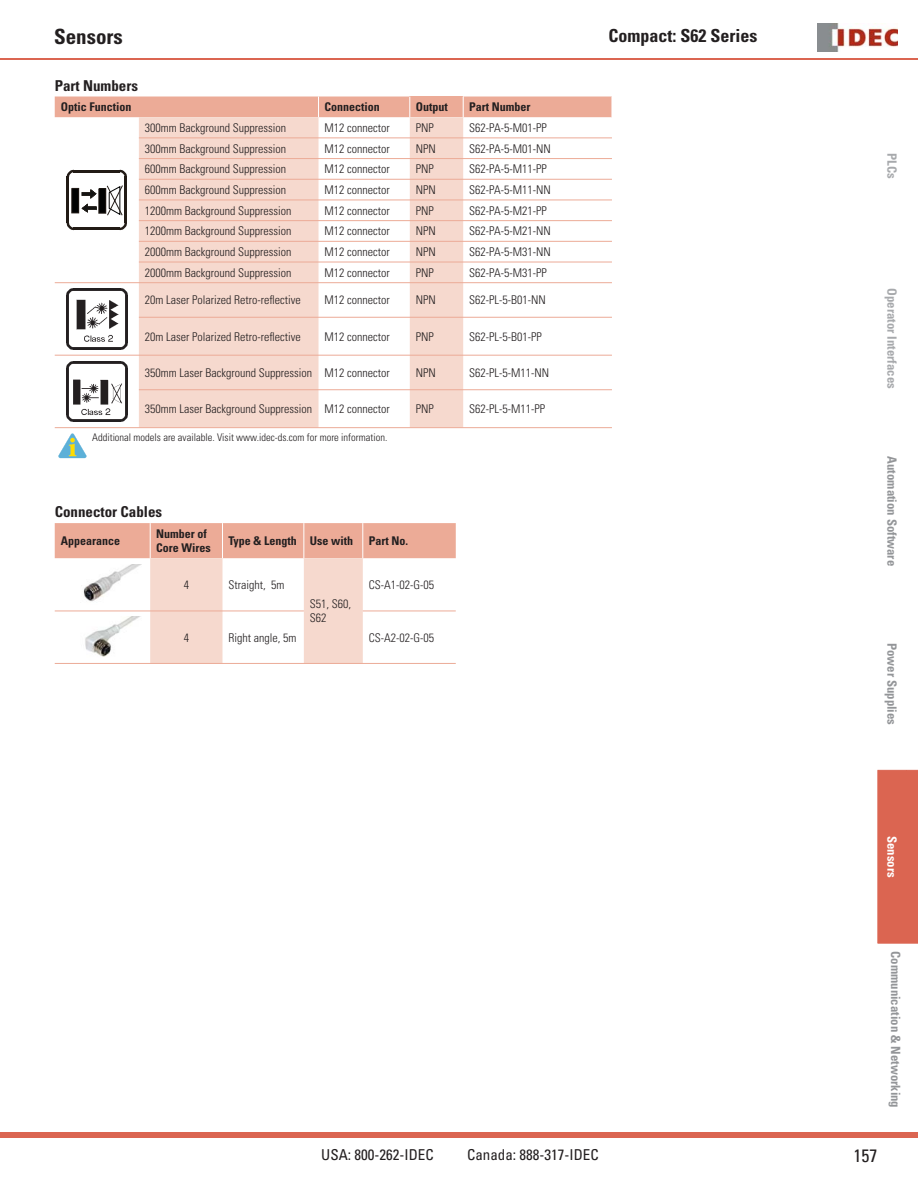
<style>
.page{position:relative;width:918px;height:1188px;background:#fff}
.page>*{position:absolute;margin:0;border:0;box-sizing:border-box;transform-origin:0 0}
.t1{font:700 condensed 21px "Univers LT Std";color:#231f20}
.t2{font:700 condensed 18px "Univers LT Std";color:#231f20}
.t3{font:condensed 18px "Univers LT Std";color:#231f20}
.t4{font:condensed 15px "Univers LT Std";color:#231f20}
.t5{font:700 condensed 15px "Univers LT Std";color:#231f20}
.t6{font:700 condensed 12.75px "Univers LT Std";color:#939598}
.t7{font:700 condensed 12.75px "Univers LT Std";color:#a7a9ac}
.t8{font:700 condensed 12.75px "Univers LT Std";color:#fff}
.t9{font:300 condensed 12px/14.4px "Univers LT Std";color:#231f20}
.t10{font:700 condensed 12px/14.4px "Univers LT Std";color:#231f20}
.t11{font:300 condensed 10.5px "Univers LT Std";color:#231f20}
</style>
<div class="page">
<hr style="left:0;top:59px;width:918px;height:1px;background:#db6551">
<div style="left:0;top:1132px;width:918px;height:6px;background:#db6551"></div>
<img style="left:818px;top:24px;width:80px;height:27px">
<div style="left:878px;top:770px;width:40px;height:174px;background:#db6551"></div>
<svg style="left:139px;top:117px;width:324px;height:310px;fill:#f6d9ce"></svg>
<div style="left:55px;top:97px;width:557px;height:20px;background:#ecab97"></div>
<hr style="left:139px;top:138px;width:473px;height:1px;background:#ecab97">
<hr style="left:139px;top:158px;width:473px;height:1px;background:#ecab97">
<hr style="left:139px;top:179px;width:473px;height:1px;background:#ecab97">
<hr style="left:139px;top:200px;width:473px;height:1px;background:#ecab97">
<hr style="left:139px;top:220px;width:473px;height:1px;background:#ecab97">
<hr style="left:139px;top:241px;width:473px;height:1px;background:#ecab97">
<hr style="left:139px;top:262px;width:473px;height:1px;background:#ecab97">
<hr style="left:55px;top:282px;width:557px;height:1px;background:#ecab97">
<hr style="left:139px;top:317px;width:473px;height:1px;background:#ecab97">
<hr style="left:55px;top:355px;width:84px;height:1px;background:#ecab97">
<hr style="left:55px;top:427px;width:84px;height:1px;background:#ecab97">
<hr style="left:139px;top:355px;width:473px;height:1px;background:#ecab97">
<hr style="left:139px;top:389px;width:473px;height:1px;background:#ecab97">
<hr style="left:139px;top:427px;width:324px;height:1px;background:#ecab97">
<hr style="left:463px;top:427px;width:149px;height:1px;background:#ecab97">
<hr style="left:74px;top:170px;width:46px;height:2px;background:#221b16">
<svg style="left:120px;top:170px;width:7px;height:7px"></svg>
<hr style="left:124px;top:177px;width:3px;height:46px;background:#221b16">
<svg style="left:120px;top:223px;width:7px;height:7px"></svg>
<hr style="left:74px;top:228px;width:46px;height:2px;background:#221b16">
<svg style="left:67px;top:223px;width:7px;height:7px"></svg>
<hr style="left:67px;top:177px;width:2px;height:46px;background:#221b16">
<svg style="left:67px;top:170px;width:7px;height:7px"></svg>
<svg style="left:106px;top:185px;width:17px;height:31px"></svg>
<svg style="left:82px;top:190px;width:15px;height:23px"></svg>
<div style="left:72px;top:188px;width:7px;height:25px;background:#010202"></div>
<div style="left:72px;top:188px;width:7px;height:25px;border:1px solid #221b16"></div>
<div style="left:99px;top:189px;width:7px;height:24px;background:#010202"></div>
<div style="left:99px;top:189px;width:7px;height:24px;border:1px solid #221b16"></div>
<img style="left:67px;top:289px;width:60px;height:60px">
<img style="left:67px;top:361px;width:60px;height:61px">
<svg style="left:58px;top:433px;width:29px;height:25px"></svg>
<svg style="left:55px;top:523px;width:401px;height:140px"></svg>
<hr style="left:222px;top:523px;width:1px;height:35px;background:#fff">
<hr style="left:303px;top:523px;width:1px;height:35px;background:#fff">
<hr style="left:362px;top:523px;width:1px;height:35px;background:#fff">
<hr style="left:55px;top:663px;width:401px;height:1px;background:#ecab97">
<hr style="left:55px;top:611px;width:249px;height:1px;background:#ecab97">
<hr style="left:363px;top:611px;width:93px;height:1px;background:#ecab97">
<hr style="left:150px;top:523px;width:1px;height:35px;background:#fff">
<img style="left:63px;top:564px;width:79px;height:41px">
<img style="left:63px;top:617px;width:79px;height:40px">
<p class="t1" style="left:54px;top:27px;width:70px">Sensors</p>
<p class="t5" style="left:55px;top:78px;width:85px">Part Numbers</p>
<p class="t10" style="left:61px;top:100px;width:72px">Optic Function</p>
<p class="t10" style="left:325px;top:100px;width:57px">Connection</p>
<p class="t10" style="left:416px;top:100px;width:34px">Output</p>
<p class="t10" style="left:469px;top:100px;width:63px">Part Number</p>
<p class="t9" style="left:145px;top:121px;width:143px">300mm Background Suppression</p>
<p class="t9" style="left:325px;top:121px;width:67px">M12 connector</p>
<p class="t9" style="left:416px;top:121px;width:19px">PNP</p>
<p class="t9" style="left:469px;top:121px;width:79px">S62-PA-5-M01-PP</p>
<p class="t9" style="left:145px;top:142px;width:143px">300mm Background Suppression</p>
<p class="t9" style="left:325px;top:142px;width:67px">M12 connector</p>
<p class="t9" style="left:416px;top:142px;width:21px">NPN</p>
<p class="t9" style="left:469px;top:142px;width:83px">S62-PA-5-M01-NN</p>
<p class="t9" style="left:145px;top:163px;width:143px">600mm Background Suppression</p>
<p class="t9" style="left:325px;top:163px;width:67px">M12 connector</p>
<p class="t9" style="left:416px;top:163px;width:19px">PNP</p>
<p class="t9" style="left:469px;top:163px;width:79px">S62-PA-5-M11-PP</p>
<p class="t9" style="left:145px;top:183px;width:143px">600mm Background Suppression</p>
<p class="t9" style="left:325px;top:183px;width:67px">M12 connector</p>
<p class="t9" style="left:416px;top:183px;width:21px">NPN</p>
<p class="t9" style="left:469px;top:183px;width:83px">S62-PA-5-M11-NN</p>
<p class="t9" style="left:145px;top:204px;width:148px">1200mm Background Suppression</p>
<p class="t9" style="left:325px;top:204px;width:67px">M12 connector</p>
<p class="t9" style="left:416px;top:204px;width:19px">PNP</p>
<p class="t9" style="left:469px;top:204px;width:79px">S62-PA-5-M21-PP</p>
<p class="t9" style="left:145px;top:225px;width:148px">1200mm Background Suppression</p>
<p class="t9" style="left:325px;top:225px;width:67px">M12 connector</p>
<p class="t9" style="left:416px;top:225px;width:21px">NPN</p>
<p class="t9" style="left:469px;top:225px;width:83px">S62-PA-5-M21-NN</p>
<p class="t9" style="left:145px;top:245px;width:148px">2000mm Background Suppression</p>
<p class="t9" style="left:325px;top:245px;width:67px">M12 connector</p>
<p class="t9" style="left:416px;top:245px;width:21px">NPN</p>
<p class="t9" style="left:469px;top:245px;width:83px">S62-PA-5-M31-NN</p>
<p class="t9" style="left:145px;top:266px;width:148px">2000mm Background Suppression</p>
<p class="t9" style="left:325px;top:266px;width:67px">M12 connector</p>
<p class="t9" style="left:416px;top:266px;width:19px">PNP</p>
<p class="t9" style="left:469px;top:266px;width:79px">S62-PA-5-M31-PP</p>
<p class="t9" style="left:145px;top:294px;width:157px">20m Laser Polarized Retro-reflective</p>
<p class="t9" style="left:325px;top:294px;width:67px">M12 connector</p>
<p class="t9" style="left:416px;top:294px;width:21px">NPN</p>
<p class="t9" style="left:469px;top:294px;width:78px">S62-PL-5-B01-NN</p>
<p class="t9" style="left:145px;top:330px;width:157px">20m Laser Polarized Retro-reflective</p>
<p class="t9" style="left:325px;top:330px;width:67px">M12 connector</p>
<p class="t9" style="left:416px;top:330px;width:19px">PNP</p>
<p class="t9" style="left:469px;top:330px;width:74px">S62-PL-5-B01-PP</p>
<p class="t9" style="left:145px;top:366px;width:246px">350mm Laser Background Suppression M12 connector</p>
<p class="t9" style="left:416px;top:366px;width:21px">NPN</p>
<p class="t9" style="left:469px;top:366px;width:81px">S62-PL-5-M11-NN</p>
<p class="t9" style="left:145px;top:402px;width:246px">350mm Laser Background Suppression M12 connector</p>
<p class="t9" style="left:416px;top:402px;width:19px">PNP</p>
<p class="t9" style="left:469px;top:402px;width:77px">S62-PL-5-M11-PP</p>
<p class="t11" style="left:92px;top:432px;width:297px">Additional models are available. Visit www.idec-ds.com for more information.</p>
<p class="t5" style="left:55px;top:505px;width:109px">Connector Cables</p>
<p class="t10" style="left:61px;top:534px;width:61px">Appearance</p>
<p class="t10" style="left:156px;top:527px;width:56px">Number of<br>Core Wires</p>
<p class="t10" style="left:228px;top:534px;width:126px">Type &amp; Length Use with</p>
<p class="t10" style="left:369px;top:534px;width:41px">Part No.</p>
<p class="t9" style="left:184px;top:578px;width:7px">4</p>
<p class="t9" style="left:228px;top:578px;width:57px">Straight, 5m</p>
<p class="t9" style="left:310px;top:597px;width:43px">S51, S60,<br>S62</p>
<p class="t9" style="left:369px;top:578px;width:67px">CS-A1-02-G-05</p>
<p class="t9" style="left:184px;top:631px;width:7px">4</p>
<p class="t9" style="left:228px;top:631px;width:69px">Right angle, 5m</p>
<p class="t9" style="left:369px;top:631px;width:67px">CS-A2-02-G-05</p>
<p class="t2" style="left:609px;top:27px;width:150px">Compact: S62 Series</p>
<p class="t7" style="left:898px;top:153px;width:27px;rotate:90deg">PLCs</p>
<p class="t7" style="left:898px;top:288px;width:102px;rotate:90deg">Operator Interfaces</p>
<p class="t6" style="left:898px;top:456px;width:111px;rotate:90deg">Automation Software</p>
<p class="t6" style="left:898px;top:643px;width:84px;rotate:90deg">Power Supplies</p>
<p class="t8" style="left:898px;top:836px;width:43px;rotate:90deg">Sensors</p>
<p class="t6" style="left:902px;top:951px;width:158px;rotate:90deg">Communication &amp; Networking</p>
<p class="t4" style="left:321px;top:1148px;width:114px">USA: 800-262-IDEC</p>
<p class="t4" style="left:467px;top:1148px;width:133px">Canada: 888-317-IDEC</p>
<p class="t3" style="left:854px;top:1147px;width:25px">157</p>
</div>
